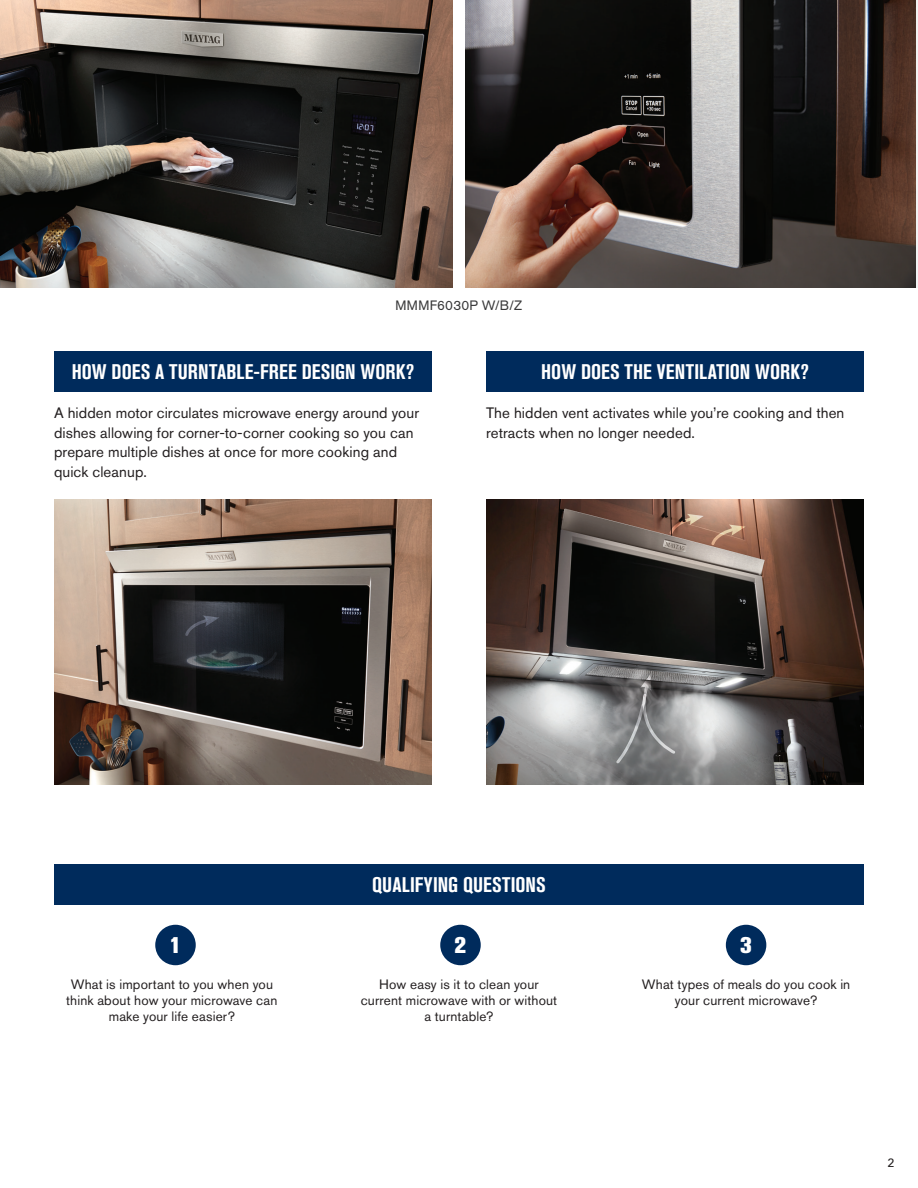
<style>
.page{position:relative;width:918px;height:1188px;background:#fff}
.page>*{position:absolute;margin:0;border:0;box-sizing:border-box;transform-origin:0 0}
.t1{font:800 22.5px "Akzidenz Grotesk BE";color:#fff}
.t2{font:700 condensed 21px "Akzidenz Grotesk BE";letter-spacing:.005em;color:#fff}
.Copy{font:15px/19.5px "Akzidenz Grotesk BE";letter-spacing:.005em;color:#231f20}
.Qualifing_Questions{font:13.5px/16.2px "Akzidenz Grotesk BE";letter-spacing:.01em;color:#231f20;text-align:center}
.Image_Caption{font:13.5px "Akzidenz Grotesk BE";letter-spacing:.02em;color:#383839}
.t3{font:500 12px "Avenir Next";color:#231f20}
</style>
<div class="page">
<img style="left:466px;top:0;width:450px;height:287px">
<img style="left:0;top:0;width:452px;height:287px">
<div style="left:54px;top:351px;width:378px;height:41px;background:#002b5c"></div>
<div style="left:486px;top:351px;width:378px;height:41px;background:#002b5c"></div>
<div style="left:440px;top:925px;width:41px;height:40px;background:#002b5c;border-radius:50%"></div>
<div style="left:726px;top:925px;width:40px;height:40px;background:#002b5c;border-radius:50%"></div>
<div style="left:155px;top:925px;width:41px;height:40px;background:#002b5c;border-radius:50%"></div>
<div style="left:54px;top:864px;width:810px;height:40px;background:#002b5c"></div>
<img style="left:486px;top:500px;width:378px;height:285px">
<img style="left:54px;top:500px;width:378px;height:285px">
<svg style="left:184px;top:615px;width:35px;height:23px"></svg>
<svg style="left:243px;top:651px;width:36px;height:22px"></svg>
<svg style="left:668px;top:514px;width:36px;height:22px"></svg>
<svg style="left:710px;top:525px;width:36px;height:22px"></svg>
<svg style="left:615px;top:674px;width:62px;height:91px;background:#7c7d7e"></svg>
<p class="Image_Caption" style="left:396px;top:297px;width:128px">MMMF6030P W/B/Z</p>
<p class="t2" style="left:72px;top:360px;width:344px">HOW DOES A TURNTABLE-FREE DESIGN WORK?</p>
<p class="t2" style="left:541px;top:360px;width:269px">HOW DOES THE VENTILATION WORK?</p>
<p class="Copy" style="left:54px;top:403px;width:367px">A hidden motor circulates microwave energy around your dishes allowing for corner-to-corner cooking so you can prepare multiple dishes at once for more cooking and quick cleanup.</p>
<p class="Copy" style="left:486px;top:403px;width:360px">The hidden vent activates while you’re cooking and then retracts when no longer needed.</p>
<p class="t2" style="left:372px;top:873px;width:175px">QUALIFYING QUESTIONS</p>
<p class="t1" style="left:170px;top:932px;width:13px">1</p>
<p class="t1" style="left:455px;top:932px;width:13px">2</p>
<p class="t1" style="left:740px;top:932px;width:13px">3</p>
<p class="Qualifing_Questions" style="left:66px;top:976px;width:213px">What is important to you when you think about how your microwave can make your life easier?</p>
<p class="Qualifing_Questions" style="left:361px;top:976px;width:198px">How easy is it to clean your current microwave with or without a turntable?</p>
<p class="Qualifing_Questions" style="left:642px;top:976px;width:210px">What types of meals do you cook in your current microwave?</p>
<p class="t3" style="left:887px;top:1153px;width:9px">2</p>
</div>
